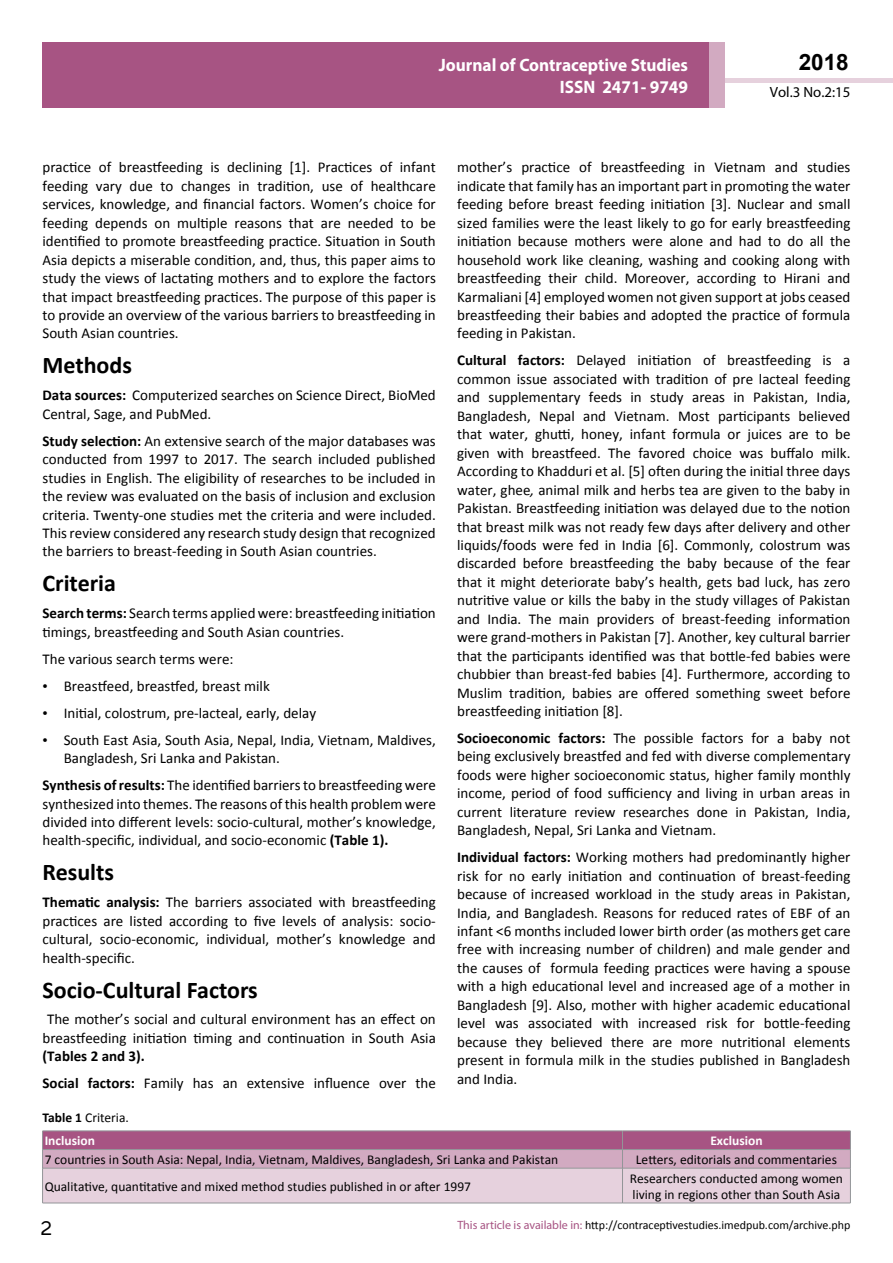
<style>
.page{position:relative;width:893px;height:1263px;background:#fff}
.page>*{position:absolute;margin:0;border:0;box-sizing:border-box;transform-origin:0 0}
.t1{font:25.5px "Tunga";color:#000}
.t2{font:700 24px "Calibri";color:#000}
.t3{font:700 22.5px "Arial";color:#000}
.t4{font:700 18px/21.6px "Myriad Pro";color:#fff;text-align:right;scale:.96 1}
.t5{font:15px/18.5px "Calibri";color:#000;text-align:justify}
.t6{font:14.85px "Myriad Pro";color:#000}
.t7{font:13.5px/16.2px "Calibri";color:#000}
.t8{font:700 13.5px "Calibri";color:#fff}
.t9{font:12px "Calibri";color:#000}
.s1{font-weight:700}
.s2{font-family:"Times New Roman"}
.s3{font-style:italic}
.s4{font-family:"Myriad Pro";color:#a75483}
</style>
<div class="page">
<hr style="left:725px;top:78px;width:168px;height:4px;background:#e6d1dd">
<div style="left:43px;top:42px;width:666px;height:66px;background:#a75483"></div>
<div style="left:709px;top:42px;width:16px;height:66px;background:#d2aac1"></div>
<hr style="left:43px;top:1203px;width:579px;height:1px;background:#939598">
<hr style="left:622px;top:1203px;width:228px;height:1px;background:#939598">
<svg style="left:42px;top:1131px;width:809px;height:72px;background:#cea6bd"></svg>
<hr style="left:43px;top:1149px;width:579px;height:1px;background:#939598">
<hr style="left:622px;top:1149px;width:228px;height:1px;background:#939598">
<p class="t4" style="left:517px;top:53px;width:198px">ARCHIVOS DE MEDICINA<br>ISSN 1698-9465</p>
<h3 class="t3" style="left:799px;top:47px;width:52px">2018</h3>
<p class="t4" style="left:439px;top:54px;width:261px">Journal of Contraceptive Studies<br>ISSN 2471- 9749</p>
<p class="t6" style="left:770px;top:83px;width:82px">Vol.3 No.2:15</p>
<p class="t5" style="left:43px;top:158px;width:395px">practice of breastfeeding is declining [1]. Practices of infant feeding vary due to changes in tradition, use of healthcare services, knowledge, and financial factors. Women’s choice for feeding depends on multiple reasons that are needed to be identified to promote breastfeeding practice. Situation in South Asia depicts a miserable condition, and, thus, this paper aims to study the views of lactating mothers and to explore the factors that impact breastfeeding practices. The purpose of this paper is to provide an overview of the various barriers to breastfeeding in South Asian countries.</p>
<h2 class="t2" style="left:43px;top:350px;width:91px">Methods</h2>
<p class="t5" style="left:43px;top:386px;width:395px"><span class="s1">Data sources:</span> Computerized searches on Science Direct, BioMed<br>Central, Sage, and PubMed.</p>
<p class="t5" style="left:43px;top:432px;width:395px"><span class="s1">Study selection:</span> An extensive search of the major databases was conducted from 1997 to 2017. The search included published studies in English. The eligibility of researches to be included in the review was evaluated on the basis of inclusion and exclusion criteria. Twenty-one studies met the criteria and were included.<br>This review considered any research study design that recognized the barriers to breast-feeding in South Asian countries.</p>
<h2 class="t2" style="left:43px;top:568px;width:75px">Criteria</h2>
<p class="t5" style="left:43px;top:604px;width:395px"><span class="s1">Search terms:</span> Search terms applied were: breastfeeding initiation timings, breastfeeding and South Asian countries.</p>
<p class="t5" style="left:43px;top:650px;width:192px">The various search terms were:</p>
<p class="t5" style="left:43px;top:676px;width:229px"><span class="s2">•</span> Breastfeed, breastfed, breast milk</p>
<p class="t5" style="left:43px;top:703px;width:275px"><span class="s2">•</span> Initial, colostrum, pre-lacteal, early, delay</p>
<p class="t5" style="left:64px;top:730px;width:374px;text-indent:-21px"><span class="s2">•</span> South East Asia, South Asia, Nepal, India, Vietnam, Maldives,<br>Bangladesh, Sri Lanka and Pakistan.</p>
<p class="t5" style="left:43px;top:776px;width:395px"><span class="s1">Synthesis of results:</span> The identified barriers to breastfeeding were synthesized into themes. The reasons of this health problem were divided into different levels: socio-cultural, mother’s knowledge, health-specific, individual, and socio-economic <span class="s1">(Table 1).</span></p>
<h2 class="t2" style="left:43px;top:857px;width:73px">Results</h2>
<p class="t5" style="left:43px;top:893px;width:395px"><span class="s1">Thematic analysis:</span> The barriers associated with breastfeeding practices are listed according to five levels of analysis: socio&shy;cultural, socio-economic, individual, mother’s knowledge and health-specific.</p>
<h2 class="t2" style="left:43px;top:974px;width:217px">Socio-Cultural Factors</h2>
<p class="t5" style="left:43px;top:1010px;width:395px;text-align:center">The mother’s social and cultural environment has an effect on breastfeeding initiation timing and continuation in South Asia</p>
<p class="t5" style="left:43px;top:1043px;width:395px;line-height:27px"><span class="s1">(Tables 2 and 3).<br>Social factors:</span> Family has an extensive influence over the</p>
<p class="t7" style="left:43px;top:1110px;width:88px"><span class="s1">Table 1</span> Criteria.</p>
<p class="t5" style="left:457px;top:158px;width:395px">mother’s practice of breastfeeding in Vietnam and studies indicate that family has an important part in promoting the water feeding before breast feeding initiation [3]. Nuclear and small sized families were the least likely to go for early breastfeeding initiation because mothers were alone and had to do all the household work like cleaning, washing and cooking along with breastfeeding their child. Moreover, according to Hirani and Karmaliani [4] employed women not given support at jobs ceased breastfeeding their babies and adopted the practice of formula feeding in Pakistan.</p>
<p class="t5" style="left:457px;top:351px;width:395px"><span class="s1">Cultural factors:</span> Delayed initiation of breastfeeding is a common issue associated with tradition of pre lacteal feeding and supplementary feeds in study areas in Pakistan, India, Bangladesh, Nepal and Vietnam. Most participants believed that water, ghutti, honey, infant formula or juices are to be given with breastfeed. The favored choice was buffalo milk.<br>According to Khadduri et al. [5] often during the initial three days water, ghee<span class="s3">,</span> animal milk and herbs tea are given to the baby in Pakistan. Breastfeeding initiation was delayed due to the notion that breast milk was not ready few days after delivery and other liquids/foods were fed in India [6]. Commonly, colostrum was discarded before breastfeeding the baby because of the fear that it might deteriorate baby’s health, gets bad luck, has zero nutritive value or kills the baby in the study villages of Pakistan and India. The main providers of breast-feeding information were grand-mothers in Pakistan [7]. Another, key cultural barrier that the participants identified was that bottle-fed babies were chubbier than breast-fed babies [4]. Furthermore, according to Muslim tradition, babies are offered something sweet before breastfeeding initiation [8].</p>
<p class="t5" style="left:457px;top:729px;width:395px"><span class="s1">Socioeconomic factors:</span> The possible factors for a baby not being exclusively breastfed and fed with diverse complementary foods were higher socioeconomic status, higher family monthly income, period of food sufficiency and living in urban areas in current literature review researches done in Pakistan, India, Bangladesh, Nepal, Sri Lanka and Vietnam.</p>
<p class="t5" style="left:457px;top:848px;width:395px"><span class="s1">Individual factors:</span> Working mothers had predominantly higher risk for no early initiation and continuation of breast-feeding because of increased workload in the study areas in Pakistan, India, and Bangladesh. Reasons for reduced rates of EBF of an infant &lt;6 months included lower birth order (as mothers get care free with increasing number of children) and male gender and the causes of formula feeding practices were having a spouse with a high educational level and increased age of a mother in Bangladesh [9]. Also, mother with higher academic educational level was associated with increased risk for bottle-feeding because they believed there are more nutritional elements present in formula milk in the studies published in Bangladesh and India.</p>
<p class="t8" style="left:45px;top:1132px;width:52px">Inclusion</p>
<p class="t8" style="left:710px;top:1132px;width:54px">Exclusion</p>
<p class="t7" style="left:45px;top:1151px;width:515px">7 countries in South Asia: Nepal, India, Vietnam, Maldives, Bangladesh, Sri Lanka and Pakistan</p>
<p class="t7" style="left:636px;top:1151px;width:203px">Letters, editorials and commentaries</p>
<p class="t7" style="left:45px;top:1178px;width:428px">Qualitative, quantitative and mixed method studies published in or after 1997</p>
<p class="t7" style="left:630px;top:1170px;width:215px">Researchers conducted among women living in regions other than South Asia</p>
<h1 class="t1" style="left:41px;top:1211px;width:13px">2</h1>
<p class="t9" style="left:457px;top:1218px;width:395px"><span class="s4">This article is available in:</span> http://contraceptivestudies.imedpub.com/archive.php</p>
</div>
